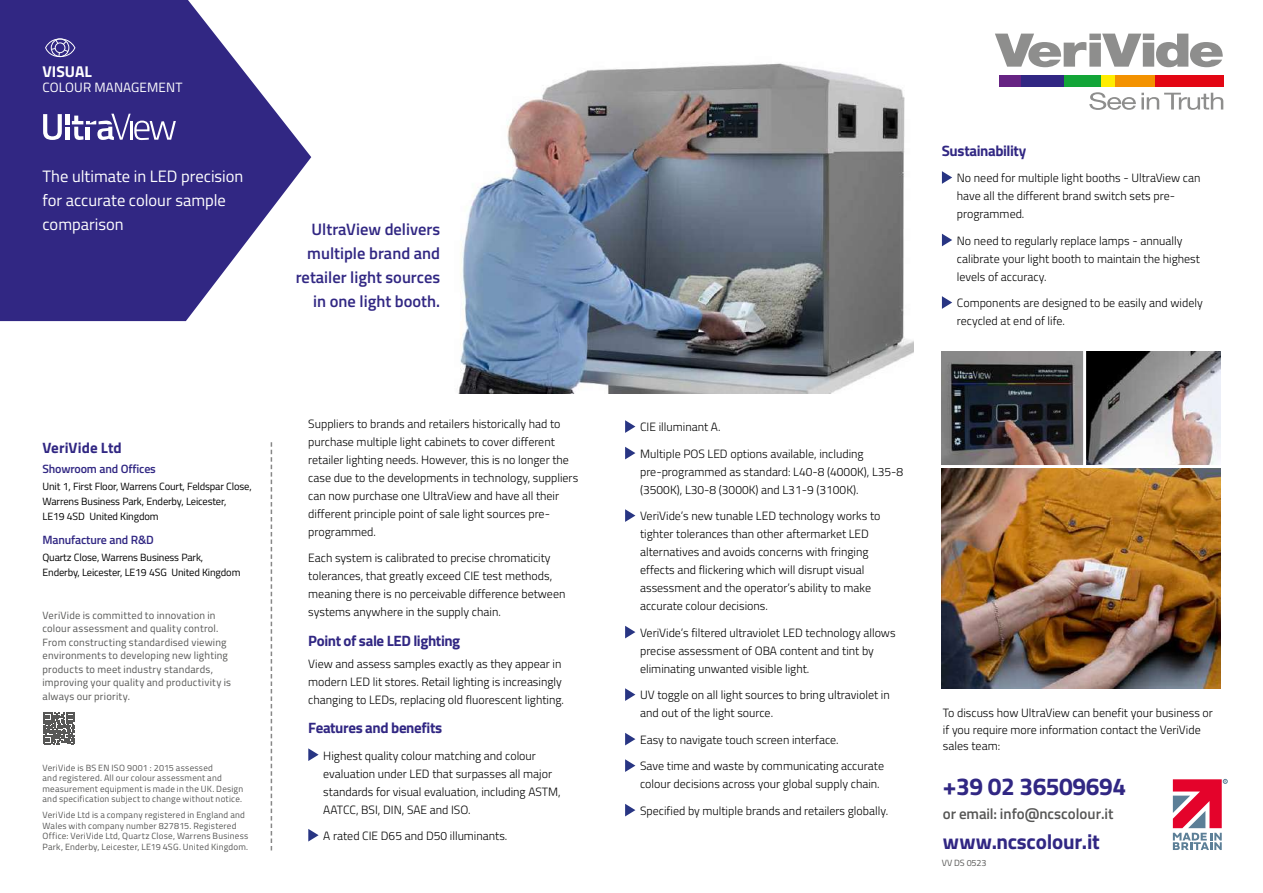
<style>
.page{position:relative;width:1263px;height:893px;background:#fff}
.page>*{position:absolute;margin:0;border:0;box-sizing:border-box;transform-origin:0 0}
.t1{font:700 24.45px "Titillium";letter-spacing:-.015em;color:#312783}
.t2{font:700 21px "Titillium";letter-spacing:-.01em;color:#312783}
.t3{font:600 16.5px/24px "Titillium";color:#312783;text-align:right}
.t4{font:16.5px/24px "Titillium";color:#fff}
.t5{font:700 15.75px "Titillium";color:#fff}
.t6{font:700 15px "Titillium";letter-spacing:-.025em;color:#312783}
.t7{font:600 15px "Titillium";color:#575756}
.t8{font:700 15px "Titillium";letter-spacing:.005em;color:#312783}
.t9{font:13.5px "Titillium";letter-spacing:.01em;color:#fff}
.t10{font:300 12px/18px "Titillium";color:#000}
.t11{font:600 12px "Titillium";letter-spacing:-.015em;color:#312783}
.t12{font:10.5px/13.5px "Titillium";letter-spacing:.02em;color:#575756}
.t13{font:10.5px/15px "Titillium";letter-spacing:-.015em;color:#000}
.t14{font:9px/10.5px "Titillium";letter-spacing:.025em;color:#575756}
</style>
<div class="page">
<img style="left:458px;top:63px;width:455px;height:330px">
<svg style="left:0;top:0;width:311px;height:321px;fill:#312783"></svg>
<svg style="left:43px;top:713px;width:32px;height:31px"></svg>
<svg style="left:1173px;top:779px;width:54px;height:71px"></svg>
<svg style="left:271px;top:442px;width:1px;height:408px"></svg>
<svg style="left:308px;top:748px;width:11px;height:13px"></svg>
<svg style="left:308px;top:829px;width:11px;height:12px"></svg>
<svg style="left:625px;top:420px;width:10px;height:13px"></svg>
<svg style="left:625px;top:447px;width:10px;height:12px"></svg>
<svg style="left:625px;top:509px;width:10px;height:13px"></svg>
<svg style="left:625px;top:626px;width:10px;height:12px"></svg>
<svg style="left:625px;top:688px;width:10px;height:13px"></svg>
<svg style="left:625px;top:733px;width:10px;height:12px"></svg>
<svg style="left:625px;top:759px;width:10px;height:13px"></svg>
<svg style="left:625px;top:804px;width:10px;height:12px"></svg>
<svg style="left:942px;top:171px;width:10px;height:13px"></svg>
<svg style="left:942px;top:234px;width:10px;height:12px"></svg>
<svg style="left:942px;top:296px;width:10px;height:13px"></svg>
<img style="left:942px;top:351px;width:278px;height:337px">
<hr style="left:933px;top:465px;width:305px;height:3px;background:#fff">
<hr style="left:1083px;top:345px;width:3px;height:122px;background:#fff">
<svg style="left:995px;top:34px;width:228px;height:33px"></svg>
<div style="left:1154px;top:76px;width:69px;height:11px;background:#e30613"></div>
<div style="left:1114px;top:76px;width:40px;height:11px;background:#f39200"></div>
<div style="left:1100px;top:76px;width:15px;height:11px;background:#ffed00"></div>
<div style="left:1063px;top:76px;width:37px;height:11px;background:#13a538"></div>
<div style="left:1019px;top:76px;width:44px;height:11px;background:#312783"></div>
<div style="left:999px;top:76px;width:22px;height:11px;background:#662383"></div>
<svg style="left:1089px;top:92px;width:134px;height:18px"></svg>
<svg style="left:50px;top:39px;width:19px;height:19px"></svg>
<div style="left:45px;top:39px;width:30px;height:18px;border:1px solid #fff;border-radius:50%"></div>
<svg style="left:43px;top:114px;width:19px;height:26px"></svg>
<hr style="left:66px;top:114px;width:4px;height:10px;background:#fff">
<svg style="left:72px;top:114px;width:104px;height:26px"></svg>
<hr style="left:86px;top:127px;width:4px;height:13px;background:#fff">
<hr style="left:66px;top:127px;width:4px;height:13px;background:#fff">
<h3 class="t5" style="left:43px;top:59px;width:51px">VISUAL</h3>
<p class="t9" style="left:43px;top:77px;width:141px">COLOUR MANAGEMENT</p>
<h3 class="t4" style="left:43px;top:164px;width:202px">The ultimate in LED precision for accurate colour sample comparison</h3>
<p class="t8" style="left:43px;top:436px;width:81px">VeriVide Ltd</p>
<p class="t11" style="left:43px;top:459px;width:115px">Showroom and Offices</p>
<p class="t13" style="left:43px;top:478px;width:211px">Unit 1, First Floor, Warrens Court, Feldspar Close,<br>Warrens Business Park, Enderby, Leicester,<br>LE19 4SD United Kingdom</p>
<p class="t11" style="left:43px;top:531px;width:113px">Manufacture and R&amp;D</p>
<p class="t13" style="left:43px;top:549px;width:199px">Quartz Close, Warrens Business Park,<br>Enderby, Leicester, LE19 4SG United Kingdom</p>
<p class="t12" style="left:43px;top:608px;width:190px">VeriVide is committed to innovation in colour assessment and quality control.<br>From constructing standardised viewing environments to developing new lighting products to meet industry standards, improving your quality and productivity is always our priority.</p>
<p class="t14" style="left:43px;top:762px;width:202px">VeriVide is BS EN ISO 9001 : 2015 assessed<br>and registered. All our colour assessment and measurement equipment is made in the UK. Design and specification subject to change without notice.</p>
<p class="t14" style="left:43px;top:809px;width:207px">VeriVide Ltd is a company registered in England and Wales with company number 827815. Registered Office: VeriVide Ltd, Quartz Close, Warrens Business Park, Enderby, Leicester, LE19 4SG. United Kingdom.</p>
<h3 class="t3" style="left:296px;top:217px;width:146px">UltraView delivers multiple brand and retailer light sources in one light booth.</h3>
<p class="t10" style="left:308px;top:414px;width:271px">Suppliers to brands and retailers historically had to purchase multiple light cabinets to cover different retailer lighting needs. However, this is no longer the case due to the developments in technology, suppliers can now purchase one UltraView and have all their different principle point of sale light sources pre&shy;programmed.</p>
<p class="t10" style="left:308px;top:548px;width:259px">Each system is calibrated to precise chromaticity tolerances, that greatly exceed CIE test methods, meaning there is no perceivable difference between systems anywhere in the supply chain.</p>
<p class="t6" style="left:308px;top:629px;width:153px">Point of sale LED lighting</p>
<p class="t10" style="left:308px;top:654px;width:257px">View and assess samples exactly as they appear in modern LED lit stores. Retail lighting is increasingly changing to LEDs, replacing old fluorescent lighting.</p>
<p class="t6" style="left:308px;top:716px;width:136px">Features and benefits</p>
<p class="t10" style="left:323px;top:746px;width:239px">Highest quality colour matching and colour evaluation under LED that surpasses all major standards for visual evaluation, including ASTM, AATCC, BSI, DIN, SAE and ISO.</p>
<p class="t10" style="left:323px;top:826px;width:186px">A rated CIE D65 and D50 illuminants.</p>
<p class="t10" style="left:640px;top:418px;width:82px">CIE illuminant A.</p>
<p class="t10" style="left:640px;top:444px;width:265px">Multiple POS LED options available, including pre-programmed as standard: L40-8 (4000K), L35-8 (3500K), L30-8 (3000K) and L31-9 (3100K).</p>
<p class="t10" style="left:640px;top:507px;width:242px">VeriVide’s new tunable LED technology works to tighter tolerances than other aftermarket LED alternatives and avoids concerns with fringing effects and flickering which will disrupt visual assessment and the operator’s ability to make accurate colour decisions.</p>
<p class="t10" style="left:640px;top:623px;width:257px">VeriVide’s filtered ultraviolet LED technology allows precise assessment of OBA content and tint by eliminating unwanted visible light.</p>
<p class="t10" style="left:640px;top:686px;width:251px">UV toggle on all light sources to bring ultraviolet in and out of the light source.</p>
<p class="t10" style="left:640px;top:730px;width:200px">Easy to navigate touch screen interface.</p>
<p class="t10" style="left:640px;top:757px;width:245px">Save time and waste by communicating accurate colour decisions across your global supply chain.</p>
<p class="t10" style="left:640px;top:801px;width:250px">Specified by multiple brands and retailers globally.</p>
<p class="t6" style="left:942px;top:139px;width:86px">Sustainability</p>
<p class="t10" style="left:957px;top:169px;width:245px">No need for multiple light booths - UltraView can have all the different brand switch sets pre&shy;programmed.</p>
<p class="t10" style="left:957px;top:231px;width:245px">No need to regularly replace lamps - annually calibrate your light booth to maintain the highest levels of accuracy.</p>
<p class="t10" style="left:957px;top:294px;width:247px">Components are designed to be easily and widely recycled at end of life.</p>
<p class="t10" style="left:943px;top:704px;width:271px;line-height:16.5px">To discuss how UltraView can benefit your business or if you require more information contact the VeriVide sales team:</p>
<h1 class="t1" style="left:943px;top:768px;width:185px">+39 02 36509694</h1>
<p class="t7" style="left:943px;top:803px;width:172px">or email: info@ncscolour.it</p>
<h2 class="t2" style="left:943px;top:826px;width:158px">www.ncscolour.it</h2>
<p class="t14" style="left:942px;top:857px;width:46px">VV DS 0523</p>
</div>
